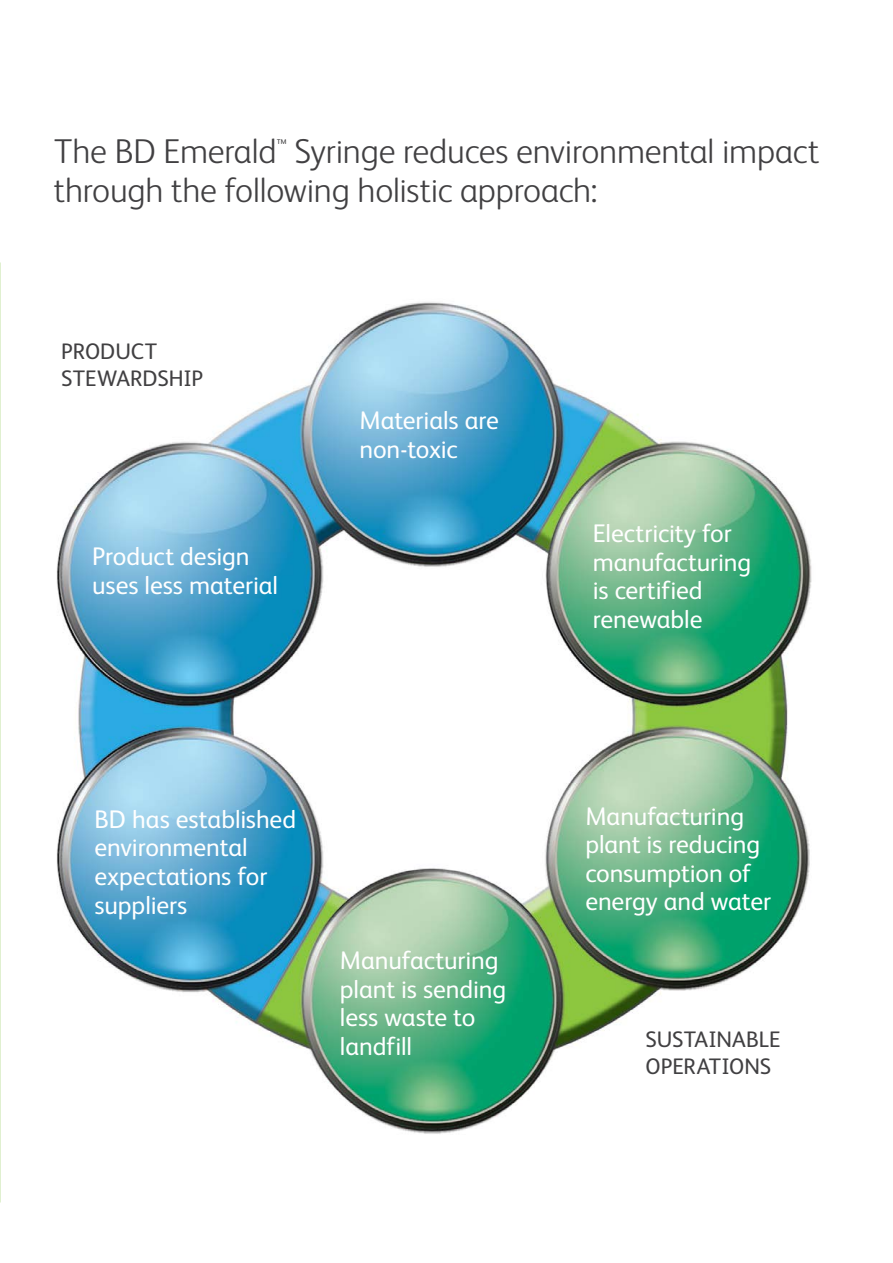
<style>
.page{position:relative;width:893px;height:1263px;background:#fff}
.page>*{position:absolute;margin:0;border:0;box-sizing:border-box;transform-origin:0 0}
.t1{font:300 34.5px/39px "FS Albert Pro";letter-spacing:-.005em;color:#414042}
.t2{font:25.5px/28.5px "FS Albert Pro";letter-spacing:-.005em;color:#fff}
.t3{font:22.5px/27px "FS Albert Pro";letter-spacing:-.005em;color:#414042}
</style>
<div class="page">
<img style="left:56px;top:302px;width:756px;height:832px">
<h1 class="t1" style="left:54px;top:129px;width:767px">The BD Emerald<sup>™</sup> Syringe reduces environmental impact through the following holistic approach:</h1>
<p class="t3" style="left:61px;top:336px;width:143px">PRODUCT<br>STEWARDSHIP</p>
<p class="t2" style="left:92px;top:540px;width:188px">Product design uses less material</p>
<p class="t2" style="left:359px;top:404px;width:141px">Materials are non-toxic</p>
<p class="t2" style="left:95px;top:803px;width:203px">BD has established environmental expectations for suppliers</p>
<p class="t2" style="left:340px;top:944px;width:168px">Manufacturing plant is sending less waste to landfill</p>
<p class="t2" style="left:593px;top:517px;width:160px">Electricity for manufacturing is certified renewable</p>
<p class="t2" style="left:585px;top:800px;width:187px">Manufacturing plant is reducing consumption of energy and water</p>
<p class="t3" style="left:646px;top:1024px;width:137px">SUSTAINABLE<br>OPERATIONS</p>
</div>
